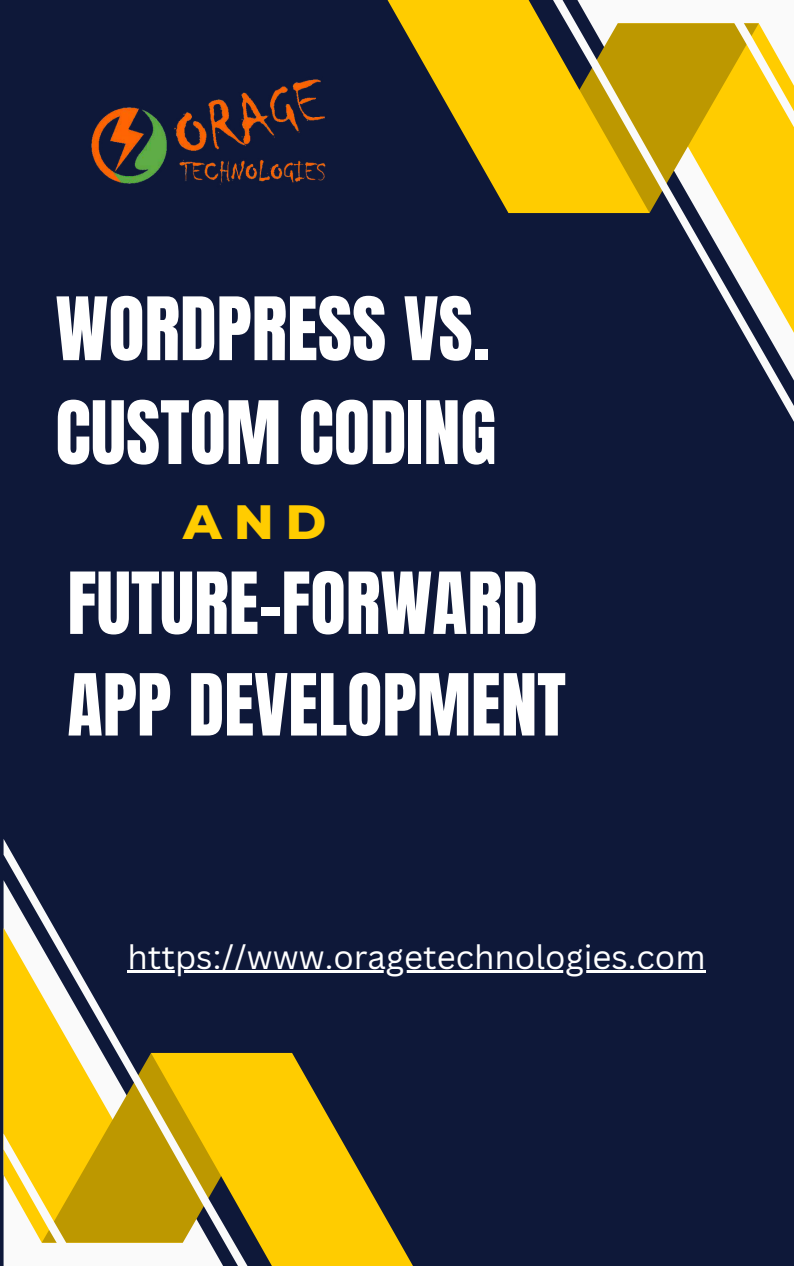
<style>
.page{position:relative;width:794px;height:1266px;background:#fff}
.page>*{position:absolute;margin:0;border:0;box-sizing:border-box;transform-origin:0 0}
.t1{font:74.25px/103.8px "Anton";color:#fff}
.t2{font:72.68px/101.6px "Anton";color:#fff}
.t3{font:800 49.05px "Montserrat";color:#fc0}
.t4{font:33px "Canva Sans";color:#fff}
</style>
<div class="page">
<div style="left:0;top:0;width:793px;height:1266px;background:#0e1839"></div>
<svg style="left:247px;top:1053px;width:166px;height:213px;fill:#fc0"></svg>
<svg style="left:4px;top:840px;width:243px;height:426px"></svg>
<svg style="left:387px;top:0;width:165px;height:213px;fill:#fc0"></svg>
<svg style="left:552px;top:0;width:241px;height:420px"></svg>
<img style="left:91px;top:79px;width:235px;height:106px">
<hr style="left:127px;top:970px;width:578px;height:3px;background:#fff">
<h1 class="t1" style="left:55px;top:278px;width:442px">WORDPRESS VS.<br>CUSTOM CODING</h1>
<h3 class="t3" style="left:183px;top:491px;width:145px">AND</h3>
<h2 class="t2" style="left:67px;top:554px;width:499px">FUTURE-FORWARD<br>APP DEVELOPMENT</h2>
<p class="t4" style="left:127px;top:933px;width:579px">https://www.oragetechnologies.com</p>
</div>
